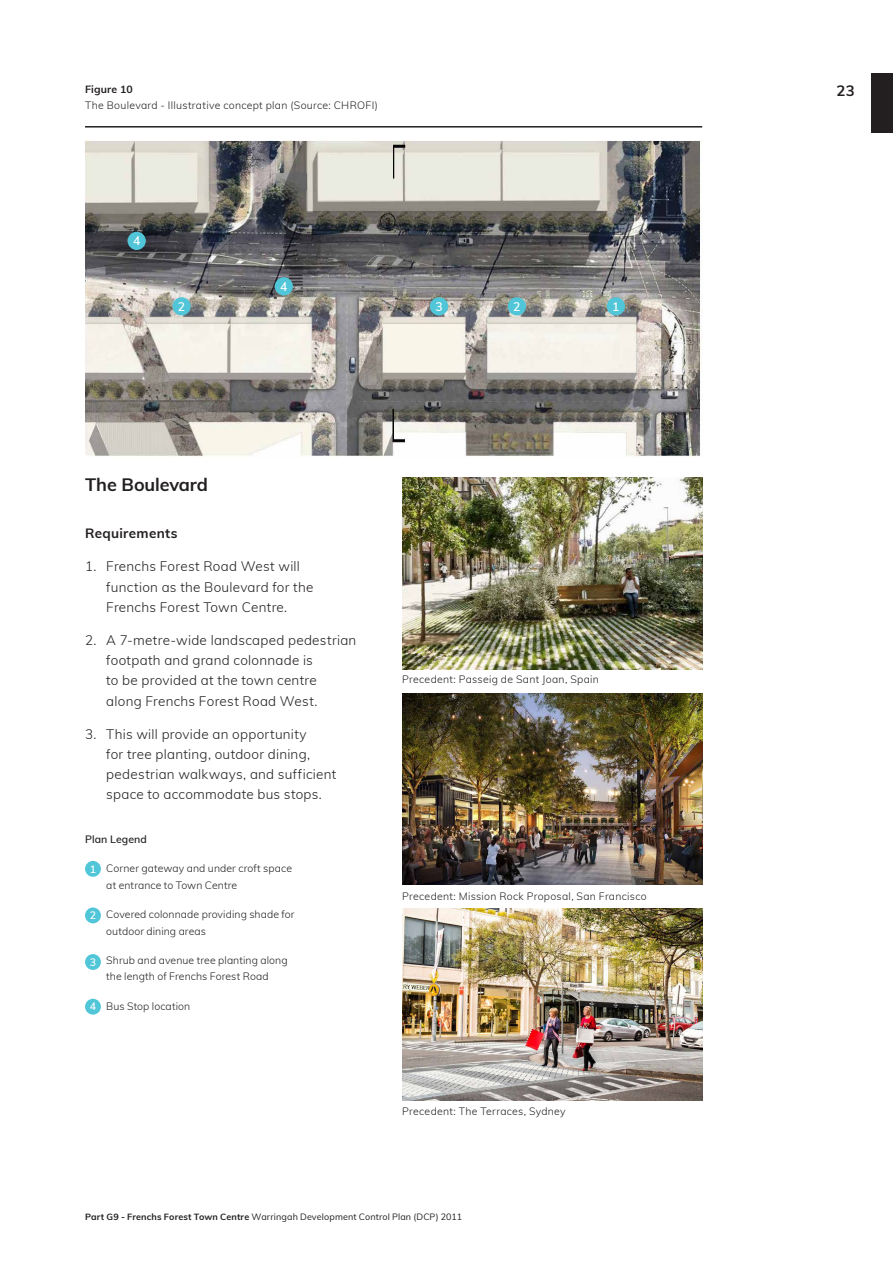
<style>
.page{position:relative;width:893px;height:1263px;background:#fff}
.page>*{position:absolute;margin:0;border:0;box-sizing:border-box;transform-origin:0 0}
.TOM_SubHead{font:700 18px "Muli";letter-spacing:-.005em;color:#231f20}
.t1{font:700 15px "Muli";color:#231f20}
.TOM_Body_Para{font:300 13.5px/20.2px "Muli";letter-spacing:.02em;color:#231f20}
.TOM_Body_Para-2{font:700 13.5px "Muli";letter-spacing:.02em;color:#231f20}
.t2{font:600 12.15px "Muli";color:#fff}
.t3{font:600 10.65px "Muli";color:#fff}
.TOM_Caption{font:300 10.5px/16.5px "Muli";letter-spacing:.015em;color:#231f20}
.TOM_Caption-2{font:600 10.5px "Muli";letter-spacing:.01em;color:#231f20}
.TOM_Caption-3{font:700 10.5px "Muli";letter-spacing:.015em;color:#231f20}
.t4{font:9px "Muli";letter-spacing:.015em;color:#231f20}
.s1{font-weight:700}
</style>
<div class="page">
<div style="left:872px;top:74px;width:21px;height:59px;background:#231f20"></div>
<img style="left:85px;top:141px;width:617px;height:316px">
<hr style="left:85px;top:126px;width:617px;height:2px;background:#231f20">
<img style="left:402px;top:478px;width:300px;height:191px">
<img style="left:402px;top:693px;width:300px;height:192px">
<img style="left:402px;top:909px;width:300px;height:191px">
<div style="left:85px;top:861px;width:16px;height:16px;background:#51c6d8;border-radius:50%"></div>
<div style="left:85px;top:907px;width:16px;height:16px;background:#51c6d8;border-radius:50%"></div>
<div style="left:85px;top:954px;width:16px;height:16px;background:#51c6d8;border-radius:50%"></div>
<div style="left:85px;top:999px;width:16px;height:15px;background:#51c6d8;border-radius:50%"></div>
<div style="left:607px;top:297px;width:18px;height:18px;background:#51c6d8;border-radius:50%"></div>
<div style="left:508px;top:297px;width:18px;height:18px;background:#51c6d8;border-radius:50%"></div>
<div style="left:173px;top:297px;width:18px;height:18px;background:#51c6d8;border-radius:50%"></div>
<div style="left:430px;top:297px;width:18px;height:18px;background:#51c6d8;border-radius:50%"></div>
<div style="left:275px;top:277px;width:18px;height:18px;background:#51c6d8;border-radius:50%"></div>
<div style="left:128px;top:232px;width:18px;height:18px;background:#51c6d8;border-radius:50%"></div>
<p class="TOM_Caption-3" style="left:85px;top:81px;width:49px">Figure 10</p>
<h2 class="t1" style="left:836px;top:79px;width:20px">23</h2>
<p class="TOM_Caption" style="left:85px;top:96px;width:294px">The Boulevard - Illustrative concept plan (Source: CHROFI)</p>
<p class="t2" style="left:133px;top:232px;width:9px">4</p>
<p class="t2" style="left:280px;top:277px;width:9px">4</p>
<p class="t2" style="left:178px;top:297px;width:9px">2</p>
<p class="t2" style="left:435px;top:297px;width:9px">3</p>
<p class="t2" style="left:513px;top:297px;width:9px">2</p>
<p class="t2" style="left:612px;top:297px;width:9px">1</p>
<p class="TOM_SubHead" style="left:85px;top:471px;width:125px">The Boulevard</p>
<p class="TOM_Body_Para-2" style="left:85px;top:524px;width:94px">Requirements</p>
<p class="TOM_Body_Para" style="left:106px;top:556px;width:209px;text-indent:-21px">1. Frenchs Forest Road West will function as the Boulevard for the<br>Frenchs Forest Town Centre.</p>
<p class="TOM_Body_Para" style="left:106px;top:629px;width:252px;text-indent:-21px">2. A 7-metre-wide landscaped pedestrian footpath and grand colonnade is<br>to be provided at the town centre<br>along Frenchs Forest Road West.</p>
<p class="TOM_Body_Para" style="left:106px;top:723px;width:232px;text-indent:-21px">3. This will provide an opportunity<br>for tree planting, outdoor dining, pedestrian walkways, and sufficient space to accommodate bus stops.</p>
<p class="TOM_Caption-2" style="left:85px;top:831px;width:63px">Plan Legend</p>
<p class="TOM_Caption" style="left:106px;top:860px;width:187px">Corner gateway and under croft space at entrance to Town Centre</p>
<p class="TOM_Caption" style="left:106px;top:905px;width:190px">Covered colonnade providing shade for outdoor dining areas</p>
<p class="TOM_Caption" style="left:106px;top:951px;width:183px">Shrub and avenue tree planting along the length of Frenchs Forest Road</p>
<p class="TOM_Caption" style="left:106px;top:997px;width:85px">Bus Stop location</p>
<p class="t3" style="left:90px;top:861px;width:8px">1</p>
<p class="t3" style="left:90px;top:907px;width:8px">2</p>
<p class="t3" style="left:90px;top:954px;width:8px">3</p>
<p class="t3" style="left:90px;top:999px;width:8px">4</p>
<p class="TOM_Caption" style="left:402px;top:671px;width:198px">Precedent: Passeig de Sant Joan, Spain</p>
<p class="TOM_Caption" style="left:402px;top:887px;width:246px">Precedent: Mission Rock Proposal, San Francisco</p>
<p class="TOM_Caption" style="left:402px;top:1103px;width:165px">Precedent: The Terraces, Sydney</p>
<p class="t4" style="left:85px;top:1211px;width:379px"><span class="s1">Part G9 - Frenchs Forest Town Centre</span> Warringah Development Control Plan (DCP) 2011</p>
</div>
